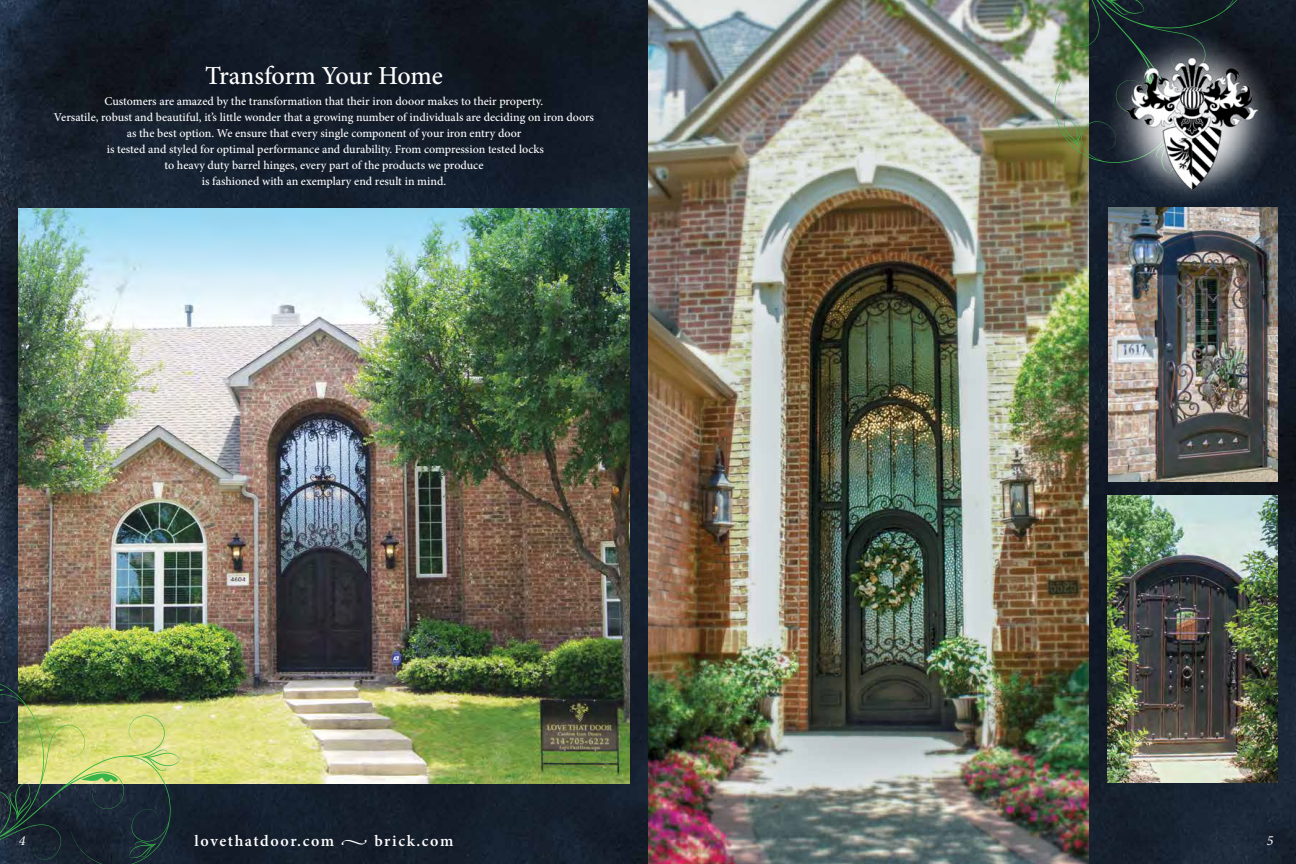
<style>
.page{position:relative;width:1296px;height:864px;background:#fff}
.page>*{position:absolute;margin:0;border:0;box-sizing:border-box;transform-origin:0 0}
.t1{font:500 26px "Minion Pro";letter-spacing:-.01em;color:#fff}
.t2{font:600 16px "Minion Pro";letter-spacing:.1em;color:#fff}
.t3{font:italic 14px "Minion Pro";color:#fff}
.t4{font:500 12px/16px "Minion Pro";color:#fff;text-align:center}
</style>
<div class="page">
<img style="left:0;top:0;width:1296px;height:864px">
<img style="left:648px;top:0;width:441px;height:864px">
<img style="left:1109px;top:207px;width:169px;height:274px">
<img style="left:18px;top:208px;width:612px;height:576px">
<img style="left:1107px;top:495px;width:171px;height:288px">
<img style="left:1031px;top:0;width:222px;height:173px">
<svg style="left:0;top:680px;width:180px;height:184px;background:#626f4d"></svg>
<img style="left:1107px;top:25px;width:172px;height:180px">
<h1 class="t1" style="left:205px;top:59px;width:239px">Transform Your Home</h1>
<p class="t4" style="left:54px;top:93px;width:542px">Customers are amazed by the transformation that their iron dooor makes to their property.<br>Versatile, robust and beautiful, it’s little wonder that a growing number of individuals are deciding on iron doors as the best option. We ensure that every single component of your iron entry door<br>is tested and styled for optimal performance and durability. From compression tested locks<br>to heavy duty barrel hinges, every part of the products we produce<br>is fashioned with an exemplary end result in mind.</p>
<p class="t3" style="left:19px;top:831px;width:8px">4</p>
<h2 class="t2" style="left:195px;top:829px;width:260px">lovethatdoor.com • brick.com</h2>
<p class="t3" style="left:1267px;top:831px;width:8px">5</p>
</div>
